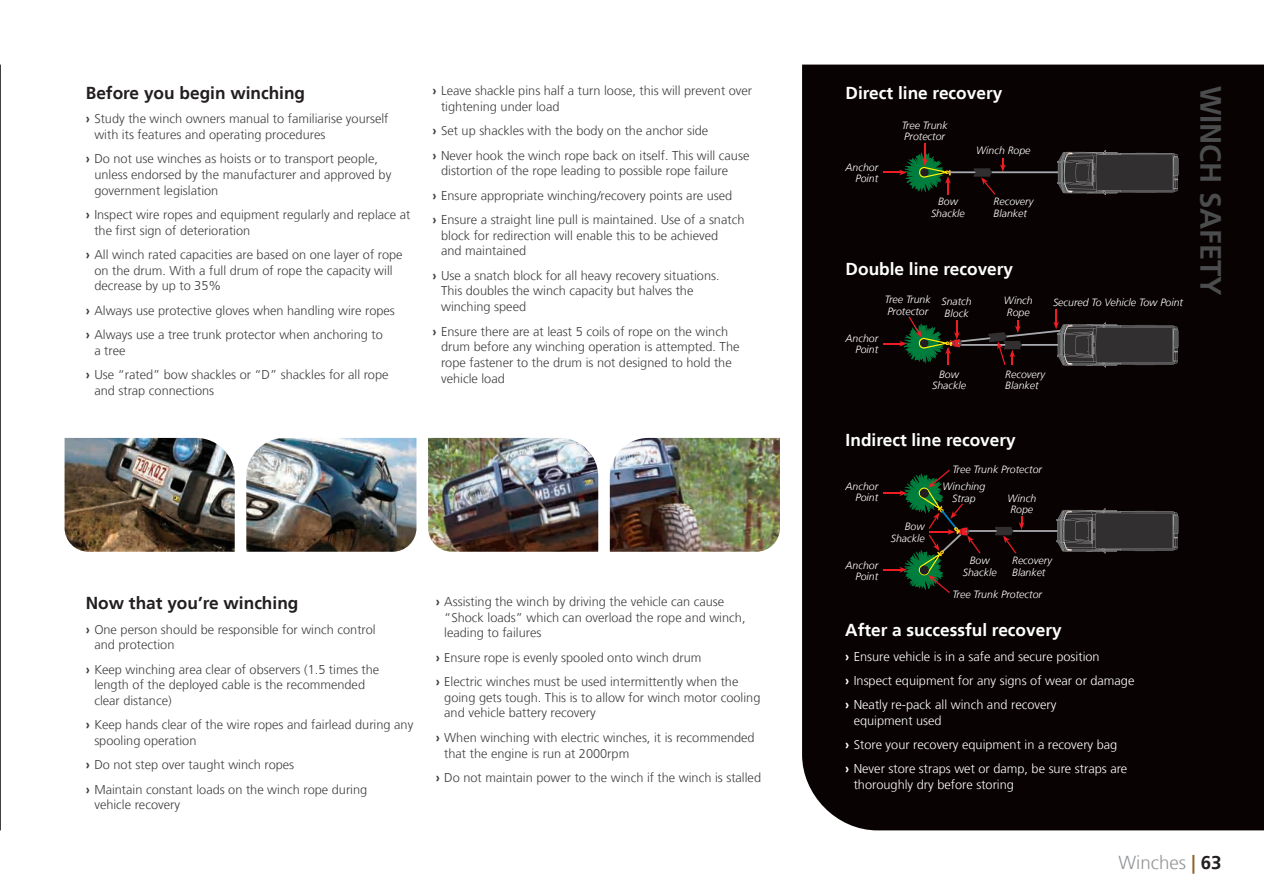
<style>
.page{position:relative;width:1264px;height:894px;background:#fff}
.page>*{position:absolute;margin:0;border:0;box-sizing:border-box;transform-origin:0 0}
.t1{font:700 29.25px "Frutiger LT";color:#4b4c4d}
.t2{font:300 18.75px "Frutiger LT";color:#939598}
.t3{font:700 17.25px "Frutiger LT";color:#fff}
.t4{font:700 17.25px "Frutiger LT";color:#231f20}
.t5{font:300 12.75px/15.8px "Frutiger LT";color:#3e3e3f}
.t6{font:300 12.75px/24.3px "Frutiger LT";color:#fff}
.t7{font:italic 300 10.5px/11.2px "Frutiger LT";color:#fff}
.s1{font-weight:700}
.s2{font-weight:700;color:#8d632a}
.s3{font-weight:700;color:#231f20}
</style>
<div class="page">
<div style="left:802px;top:65px;width:461px;height:765px;background:#080302"></div>
<svg style="left:0;top:65px;width:1px;height:765px"></svg>
<img style="left:65px;top:438px;width:351px;height:113px">
<img style="left:428px;top:438px;width:352px;height:113px">
<svg style="left:883px;top:309px;width:295px;height:58px;background:#211f1a"></svg>
<svg style="left:883px;top:469px;width:295px;height:124px;background:#14130e"></svg>
<hr style="left:948px;top:171px;width:110px;height:2px;background:#a8a9ad">
<svg style="left:883px;top:143px;width:67px;height:51px;background:#162611"></svg>
<svg style="left:973px;top:158px;width:32px;height:37px"></svg>
<svg style="left:1057px;top:150px;width:121px;height:45px;background:#3a3839"></svg>
<h3 class="t4" style="left:86px;top:83px;width:221px">Before you begin winching</h3>
<p class="t5" style="left:94px;top:111px;width:295px;text-indent:-9px"><span class="s1">›</span> Study the winch owners manual to familiarise yourself with its features and operating procedures</p>
<p class="t5" style="left:94px;top:151px;width:298px;text-indent:-9px"><span class="s1">›</span> Do not use winches as hoists or to transport people, unless endorsed by the manufacturer and approved by government legislation</p>
<p class="t5" style="left:94px;top:207px;width:317px;text-indent:-9px"><span class="s1">›</span> Inspect wire ropes and equipment regularly and replace at the first sign of deterioration</p>
<p class="t5" style="left:94px;top:247px;width:310px;text-indent:-9px"><span class="s1">›</span> All winch rated capacities are based on one layer of rope on the drum. With a full drum of rope the capacity will decrease by up to 35%</p>
<p class="t5" style="left:86px;top:298px;width:310px;line-height:24.3px"><span class="s1">›</span> Always use protective gloves when handling wire ropes <span class="s1">›</span> Always use a tree trunk protector when anchoring to</p>
<p class="t5" style="left:86px;top:338px;width:304px;line-height:24.3px;text-indent:9px">a tree<br><span class="s1">›</span> Use “rated” bow shackles or “D” shackles for all rope</p>
<p class="t5" style="left:94px;top:382px;width:121px">and strap connections</p>
<p class="t5" style="left:441px;top:83px;width:312px;text-indent:-9px"><span class="s1">›</span> Leave shackle pins half a turn loose, this will prevent over tightening under load</p>
<p class="t5" style="left:432px;top:119px;width:318px;line-height:24.3px"><span class="s1">›</span> Set up shackles with the body on the anchor side<br><span class="s1">›</span> Never hook the winch rope back on itself. This will cause</p>
<p class="t5" style="left:432px;top:159px;width:313px;line-height:24.3px;text-indent:9px">distortion of the rope leading to possible rope failure<br><span class="s1">›</span> Ensure appropriate winching/recovery points are used<br><span class="s1">›</span> Ensure a straight line pull is maintained. Use of a snatch</p>
<p class="t5" style="left:441px;top:227px;width:278px">block for redirection will enable this to be achieved and maintained</p>
<p class="t5" style="left:441px;top:267px;width:280px;text-indent:-9px"><span class="s1">›</span> Use a snatch block for all heavy recovery situations.<br>This doubles the winch capacity but halves the winching speed</p>
<p class="t5" style="left:441px;top:323px;width:300px;text-indent:-9px"><span class="s1">›</span> Ensure there are at least 5 coils of rope on the winch drum before any winching operation is attempted. The rope fastener to the drum is not designed to hold the vehicle load</p>
<h3 class="t4" style="left:86px;top:593px;width:214px">Now that you’re winching</h3>
<p class="t5" style="left:94px;top:621px;width:283px;text-indent:-9px"><span class="s1">›</span> One person should be responsible for winch control and protection</p>
<p class="t5" style="left:94px;top:661px;width:286px;text-indent:-9px"><span class="s1">›</span> Keep winching area clear of observers (1.5 times the length of the deployed cable is the recommended clear distance)</p>
<p class="t5" style="left:94px;top:717px;width:320px;text-indent:-9px"><span class="s1">›</span> Keep hands clear of the wire ropes and fairlead during any spooling operation</p>
<p class="t5" style="left:86px;top:753px;width:283px;line-height:24.3px"><span class="s1">›</span> Do not step over taught winch ropes<br><span class="s1">›</span> Maintain constant loads on the winch rope during</p>
<p class="t5" style="left:94px;top:797px;width:87px">vehicle recovery</p>
<p class="t5" style="left:444px;top:593px;width:303px;text-indent:-9px"><span class="s1">›</span> Assisting the winch by driving the vehicle can cause “Shock loads” which can overload the rope and winch, leading to failures</p>
<p class="t5" style="left:436px;top:645px;width:304px;line-height:24.3px"><span class="s1">›</span> Ensure rope is evenly spooled onto winch drum<br><span class="s1">›</span> Electric winches must be used intermittently when the</p>
<p class="t5" style="left:444px;top:689px;width:318px">going gets tough. This is to allow for winch motor cooling and vehicle battery recovery</p>
<p class="t5" style="left:444px;top:729px;width:312px;text-indent:-9px"><span class="s1">›</span> When winching with electric winches, it is recommended that the engine is run at 2000rpm</p>
<p class="t5" style="left:436px;top:769px;width:327px"><span class="s1">›</span> Do not maintain power to the winch if the winch is stalled</p>
<h3 class="t3" style="left:845px;top:83px;width:158px">Direct line recovery</h3>
<p class="t7" style="left:845px;top:162px;width:34px;text-align:right">Anchor<br>Point</p>
<p class="t7" style="left:901px;top:120px;width:47px">Tree Trunk<br>Protector</p>
<p class="t7" style="left:976px;top:145px;width:56px">Winch Rope</p>
<p class="t7" style="left:931px;top:196px;width:35px;text-align:center">Bow<br>Shackle</p>
<p class="t7" style="left:993px;top:196px;width:41px">Recovery<br>Blanket</p>
<h3 class="t3" style="left:845px;top:259px;width:169px">Double line recovery</h3>
<p class="t7" style="left:884px;top:294px;width:47px">Tree Trunk<br>Protector</p>
<p class="t7" style="left:845px;top:333px;width:34px;text-align:right">Anchor<br>Point</p>
<p class="t7" style="left:941px;top:296px;width:32px;text-align:center">Snatch<br>Block</p>
<p class="t7" style="left:1003px;top:295px;width:30px">Winch<br>Rope</p>
<p class="t7" style="left:1052px;top:297px;width:131px">Secured To Vehicle Tow Point</p>
<p class="t7" style="left:932px;top:369px;width:35px;text-align:center">Bow<br>Shackle</p>
<p class="t7" style="left:1005px;top:369px;width:41px">Recovery<br>Blanket</p>
<h1 class="t1" style="left:1227px;top:86px;width:211px;rotate:90deg">WINCH SAFETY</h1>
<h3 class="t3" style="left:845px;top:429px;width:172px">Indirect line recovery</h3>
<p class="t7" style="left:845px;top:481px;width:34px;text-align:right">Anchor<br>Point</p>
<p class="t7" style="left:890px;top:521px;width:35px;text-align:right">Bow<br>Shackle</p>
<p class="t7" style="left:952px;top:464px;width:91px">Tree Trunk Protector</p>
<p class="t7" style="left:942px;top:481px;width:44px;text-align:center">Winching<br>Strap</p>
<p class="t7" style="left:1007px;top:492px;width:30px">Winch<br>Rope</p>
<p class="t7" style="left:845px;top:559px;width:34px;text-align:right">Anchor<br>Point</p>
<p class="t7" style="left:962px;top:555px;width:35px;text-align:center">Bow<br>Shackle</p>
<p class="t7" style="left:1012px;top:555px;width:41px">Recovery<br>Blanket</p>
<p class="t7" style="left:952px;top:588px;width:91px">Tree Trunk Protector</p>
<h3 class="t3" style="left:845px;top:620px;width:218px">After a successful recovery</h3>
<p class="t6" style="left:845px;top:644px;width:291px"><span class="s1">›</span> Ensure vehicle is in a safe and secure position<br><span class="s1">›</span> Inspect equipment for any signs of wear or damage <span class="s1">›</span> Neatly re-pack all winch and recovery</p>
<p class="t6" style="left:845px;top:708px;width:283px;text-indent:9px">equipment used<br><span class="s1">›</span> Store your recovery equipment in a recovery bag<br><span class="s1">›</span> Never store straps wet or damp, be sure straps are</p>
<p class="t6" style="left:853px;top:772px;width:162px">thoroughly dry before storing</p>
<h2 class="t2" style="left:1118px;top:852px;width:105px">Winches <span class="s2">|</span> <span class="s3">63</span></h2>
</div>
